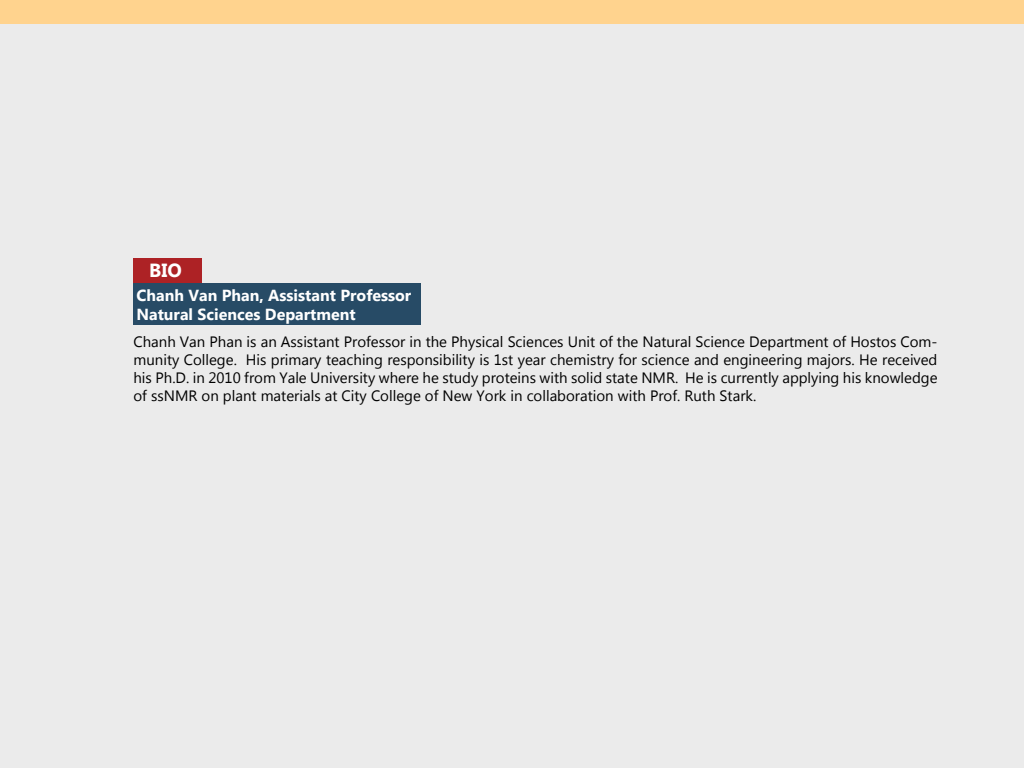
<style>
.page{position:relative;width:1024px;height:768px;background:#ebebeb}
.page>*{position:absolute;margin:0;border:0;box-sizing:border-box;transform-origin:0 0}
.t1{font:700 19px "Microsoft Tai Le";color:#fff}
.t2{font:700 16px "Microsoft Tai Le";color:#fff}
.t3{font:15px/18px "Microsoft Tai Le";color:#000;text-align:justify}
</style>
<div class="page">
<div style="left:0;top:0;width:1024px;height:24px;background:#ffd38e"></div>
<div style="left:134px;top:258px;width:68px;height:26px;background:#ad2225"></div>
<div style="left:134px;top:284px;width:288px;height:41px;background:#274b66"></div>
<p class="t1" style="left:149px;top:259px;width:34px">BIO</p>
<p class="t2" style="left:136px;top:286px;width:276px">Chanh Van Phan, Assistant Professor</p>
<p class="t2" style="left:136px;top:305px;width:221px">Natural Sciences Department</p>
<p class="t3" style="left:134px;top:333px;width:806px">Chanh Van Phan is an Assistant Professor in the Physical Sciences Unit of the Natural Science Department of Hostos Com&shy;munity College. His primary teaching responsibility is 1st year chemistry for science and engineering majors. He received his Ph.D. in 2010 from Yale University where he study proteins with solid state NMR. He is currently applying his knowledge of ssNMR on plant materials at City College of New York in collaboration with Prof. Ruth Stark.</p>
</div>
